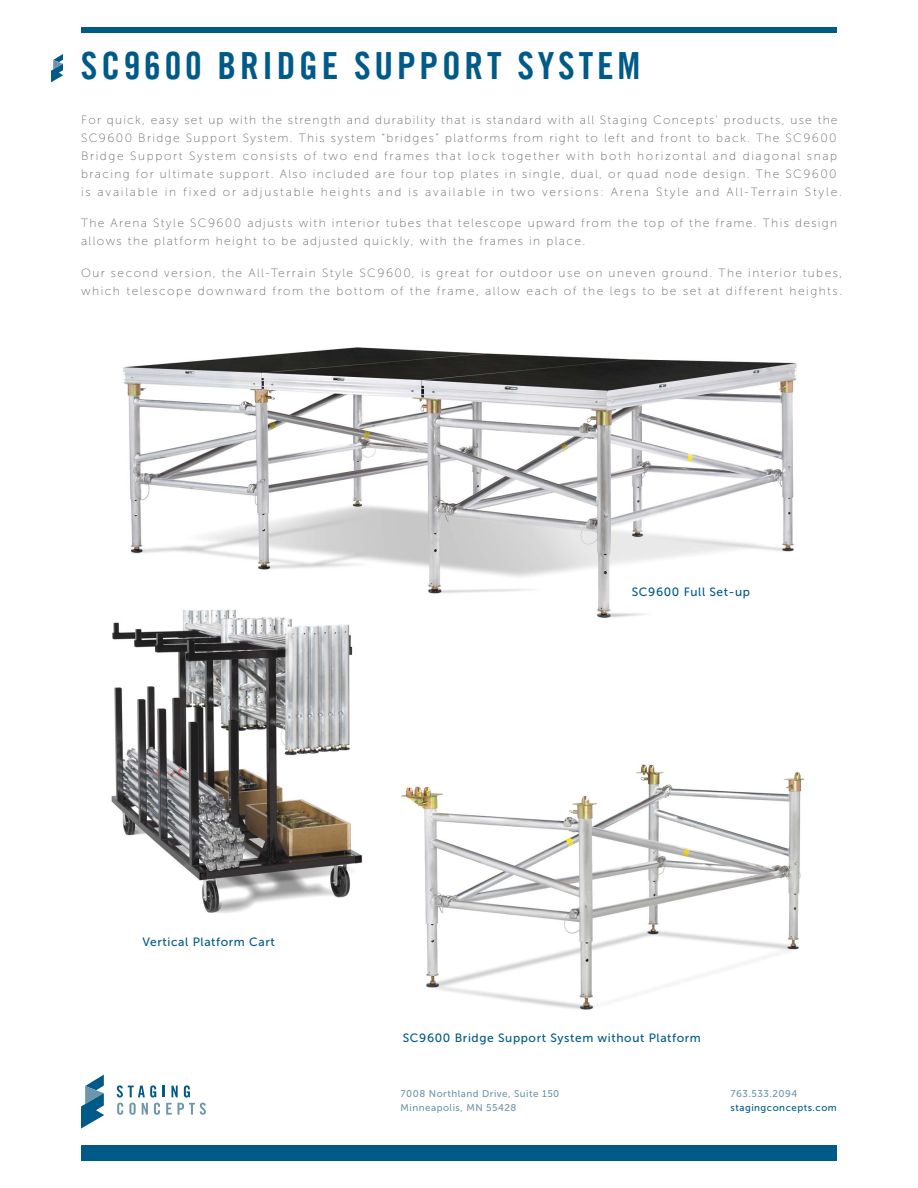
<style>
.page{position:relative;width:918px;height:1188px;background:#fff}
.page>*{position:absolute;margin:0;border:0;box-sizing:border-box;transform-origin:0 0}
.t1{font:37.5px "Trade Gothic LT Bold Cond Twenty";letter-spacing:.1em;color:#005a88}
.t2{font:12px/18px "Museo Sans 100";letter-spacing:.115em;color:#6d6e71}
.t3{font:12px "Museo Sans 500";letter-spacing:.05em;color:#005a88}
.t4{font:9.75px/14.2px "Museo Sans 500";letter-spacing:.05em;color:#6e96ab}
.t5{font:9.75px "Museo Sans 500";letter-spacing:.05em;color:#005a88}
</style>
<div class="page">
<img style="left:401px;top:764px;width:404px;height:246px">
<img style="left:123px;top:347px;width:674px;height:271px">
<img style="left:111px;top:600px;width:281px;height:313px">
<div style="left:81px;top:1145px;width:756px;height:16px;background:#005a88"></div>
<svg style="left:81px;top:1075px;width:23px;height:54px"></svg>
<svg style="left:117px;top:1085px;width:89px;height:30px"></svg>
<svg style="left:51px;top:54px;width:12px;height:28px"></svg>
<div style="left:81px;top:27px;width:756px;height:5px;background:#005a88"></div>
<h1 class="t1" style="left:81px;top:43px;width:561px">SC9600 BRIDGE SUPPORT SYSTEM</h1>
<p class="t2" style="left:81px;top:111px;width:763px">For quick, easy set up with the strength and durability that is standard with all Staging Concepts’ products, use the SC9600 Bridge Support System. This system “bridges” platforms from right to left and front to back. The SC9600<br>Bridge Support System consists of two end frames that lock together with both horizontal and diagonal snap bracing for ultimate support. Also included are four top plates in single, dual, or quad node design. The SC9600 is available in fixed or adjustable heights and is available in two versions: Arena Style and All-Terrain Style.</p>
<p class="t2" style="left:81px;top:214px;width:758px">The Arena Style SC9600 adjusts with interior tubes that telescope upward from the top of the frame. This design allows the platform height to be adjusted quickly, with the frames in place.</p>
<p class="t2" style="left:81px;top:264px;width:763px">Our second version, the All-Terrain Style SC9600, is great for outdoor use on uneven ground. The interior tubes, which telescope downward from the bottom of the frame, allow each of the legs to be set at different heights.</p>
<p class="t3" style="left:632px;top:585px;width:120px">SC9600 Full Set-up</p>
<p class="t3" style="left:142px;top:936px;width:134px">Vertical Platform Cart</p>
<p class="t3" style="left:403px;top:1032px;width:300px">SC9600 Bridge Support System without Platform</p>
<p class="t4" style="left:401px;top:1087px;width:160px">7008 Northland Drive, Suite 150<br>Minneapolis, MN 55428</p>
<p class="t4" style="left:731px;top:1087px;width:68px">763.533.2094</p>
<p class="t5" style="left:731px;top:1103px;width:108px">stagingconcepts.com</p>
</div>
